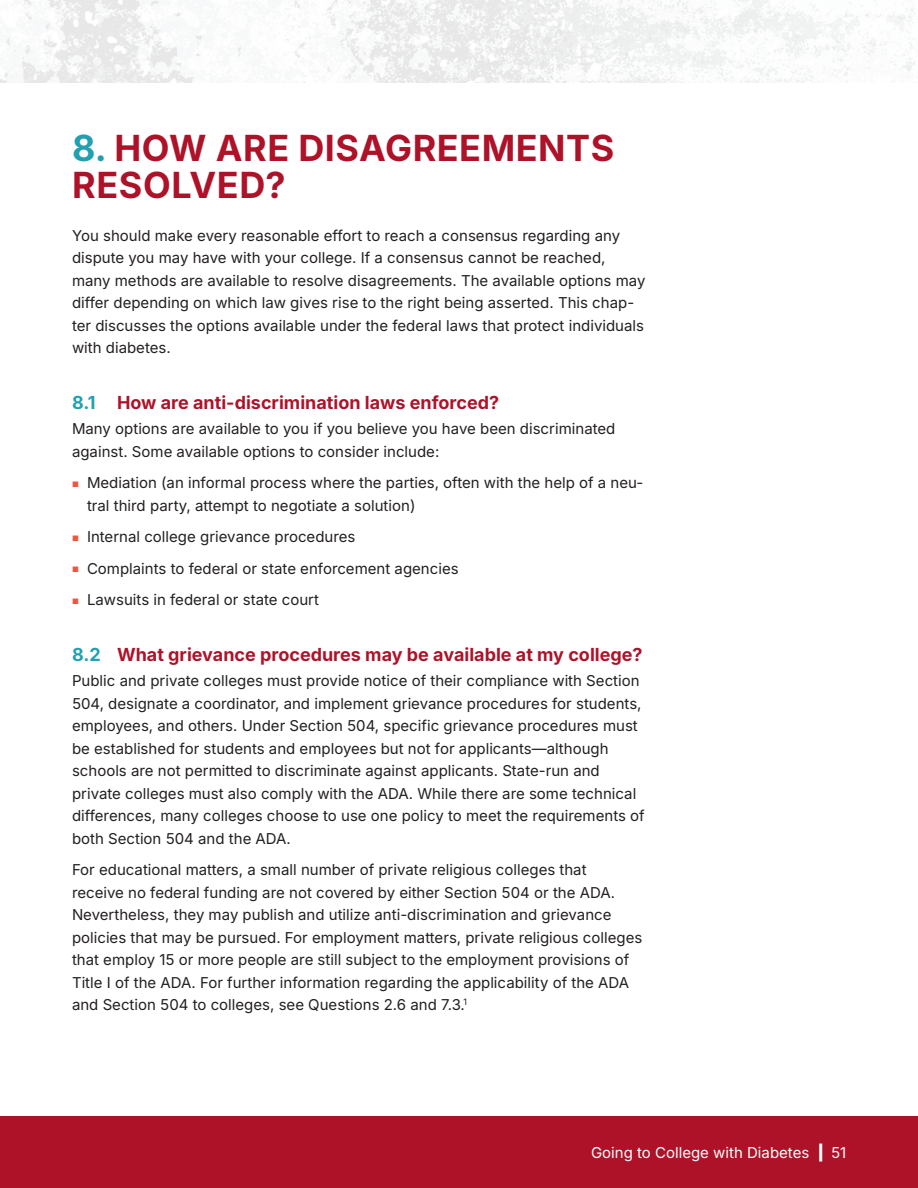
<style>
.page{position:relative;width:918px;height:1188px;background:#fff}
.page>*{position:absolute;margin:0;border:0;box-sizing:border-box;transform-origin:0 0}
.Chapter_Title{font:700 36px/37.5px "Inter";letter-spacing:.015em;color:#ae1229}
.t1{font:700 18px "Inter";color:#ae1229}
.copy{font:15px/22.5px "Inter";color:#231f20}
.t2{font:15px "Inter";color:#fff}
.s1{color:#21a0b1}
.s2{font-weight:700;font-size:7.5px;color:#f0553e}
.s3{font-weight:900}
</style>
<div class="page">
<img style="left:0;top:0;width:915px;height:83px">
<div style="left:0;top:1116px;width:918px;height:72px;background:#ae1229"></div>
<p class="Chapter_Title" style="left:72px;top:128px;width:544px"><span class="s1">8.</span> HOW ARE DISAGREEMENTS<br>RESOLVED?</p>
<p class="copy" style="left:72px;top:224px;width:575px">You should make every reasonable effort to reach a consensus regarding any dispute you may have with your college. If a consensus cannot be reached, many methods are available to resolve disagreements. The available options may differ depending on which law gives rise to the right being asserted. This chap&shy;ter discusses the options available under the federal laws that protect individuals with diabetes.</p>
<p class="t1" style="left:72px;top:389px;width:429px"><span class="s1">8.1</span> How are anti-discrimination laws enforced?</p>
<p class="copy" style="left:72px;top:417px;width:545px">Many options are available to you if you believe you have been discriminated against. Some available options to consider include:</p>
<p class="copy" style="left:87px;top:471px;width:558px;text-indent:-15px"><span class="s2">■</span> Mediation (an informal process where the parties, often with the help of a neu&shy;tral third party, attempt to negotiate a solution)</p>
<p class="copy" style="left:72px;top:525px;width:285px"><span class="s2">■</span> Internal college grievance procedures</p>
<p class="copy" style="left:72px;top:557px;width:388px"><span class="s2">■</span> Complaints to federal or state enforcement agencies</p>
<p class="copy" style="left:72px;top:588px;width:249px"><span class="s2">■</span> Lawsuits in federal or state court</p>
<p class="t1" style="left:72px;top:641px;width:572px"><span class="s1">8.2</span> What grievance procedures may be available at my college?</p>
<p class="copy" style="left:72px;top:669px;width:574px">Public and private colleges must provide notice of their compliance with Section 504, designate a coordinator, and implement grievance procedures for students, employees, and others. Under Section 504, specific grievance procedures must be established for students and employees but not for applicants—although schools are not permitted to discriminate against applicants. State-run and private colleges must also comply with the ADA. While there are some technical differences, many colleges choose to use one policy to meet the requirements of both Section 504 and the ADA.</p>
<p class="copy" style="left:72px;top:858px;width:572px">For educational matters, a small number of private religious colleges that receive no federal funding are not covered by either Section 504 or the ADA.<br>Nevertheless, they may publish and utilize anti-discrimination and grievance policies that may be pursued. For employment matters, private religious colleges that employ 15 or more people are still subject to the employment provisions of Title I of the ADA. For further information regarding the applicability of the ADA and Section 504 to colleges, see Questions 2.6 and 7.3.<sup>1</sup></p>
<p class="t2" style="left:591px;top:1142px;width:257px">Going to College with Diabetes <span class="s3">|</span> 51</p>
</div>
